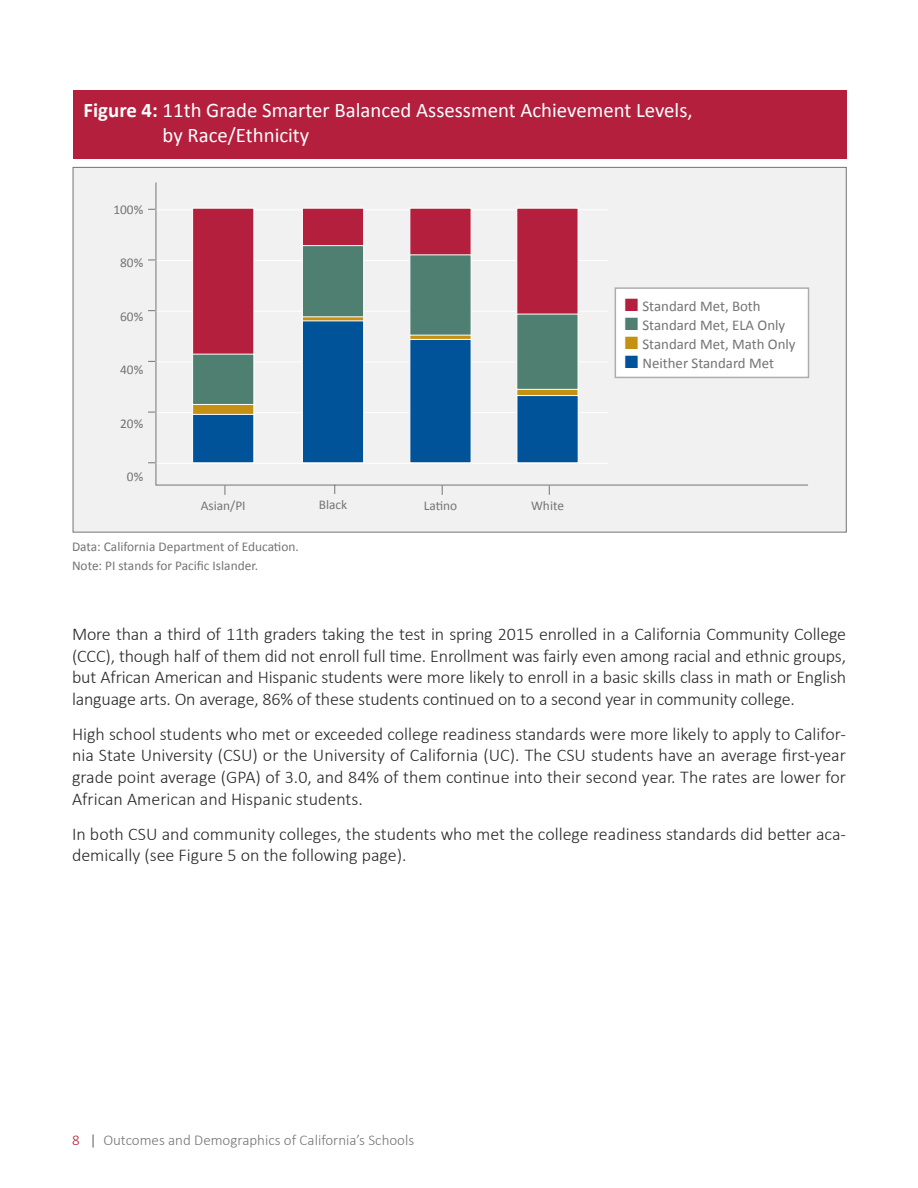
<style>
.page{position:relative;width:918px;height:1188px;background:#fff}
.page>*{position:absolute;margin:0;border:0;box-sizing:border-box;transform-origin:0 0}
.t1{font:20.85px/24.9px "Calibri";color:#fff}
.t2{font:300 18px/21.6px "Calibri";color:#292829;text-align:justify}
.t3{font:300 15px "Calibri";color:#737474}
.t4{font:14.85px "Calibri";color:#737474}
.t5{font:13.35px/19px "Calibri";color:#737474}
.s1{font-weight:700}
.s2{color:#b31f3c}
.s3{color:#4e7f71}
.s4{color:#c69113}
.s5{color:#005399}
.s6{color:#414042}
</style>
<div class="page">
<div style="left:73px;top:90px;width:774px;height:68px;background:#b31f3c"></div>
<div style="left:73px;top:167px;width:774px;height:366px;background:#f2f1f1;border:1px solid #737474"></div>
<svg style="left:155px;top:182px;width:654px;height:304px"></svg>
<div style="left:615px;top:287px;width:194px;height:91px;background:#fff;border:1px solid #aeacac"></div>
<div style="left:192px;top:208px;width:62px;height:255px;background:#b31f3c;border:1px solid #fff"></div>
<div style="left:302px;top:208px;width:62px;height:255px;background:#b31f3c;border:1px solid #fff"></div>
<div style="left:409px;top:208px;width:62px;height:255px;background:#b31f3c;border:1px solid #fff"></div>
<div style="left:516px;top:208px;width:62px;height:255px;background:#b31f3c;border:1px solid #fff"></div>
<div style="left:192px;top:354px;width:62px;height:109px;background:#4e7f71;border:1px solid #fff"></div>
<div style="left:302px;top:245px;width:62px;height:218px;background:#4e7f71;border:1px solid #fff"></div>
<div style="left:409px;top:254px;width:62px;height:209px;background:#4e7f71;border:1px solid #fff"></div>
<div style="left:516px;top:314px;width:62px;height:149px;background:#4e7f71;border:1px solid #fff"></div>
<div style="left:192px;top:404px;width:62px;height:59px;background:#c69113;border:1px solid #fff"></div>
<svg style="left:302px;top:316px;width:62px;height:5px"></svg>
<div style="left:409px;top:335px;width:62px;height:128px;background:linear-gradient(to right,#c69113,#c69113)"></div>
<div style="left:516px;top:389px;width:62px;height:74px;background:#c69113;border:1px solid #fff"></div>
<div style="left:192px;top:414px;width:62px;height:49px;background:#005399;border:1px solid #fff"></div>
<div style="left:302px;top:321px;width:62px;height:142px;background:#005399;border:1px solid #fff"></div>
<div style="left:409px;top:339px;width:62px;height:124px;background:#005399;border:1px solid #fff"></div>
<div style="left:517px;top:395px;width:62px;height:68px;background:#005399;border:1px solid #fff"></div>
<p class="t1" style="left:163px;top:98px;width:532px;text-indent:-79px"><span class="s1">Figure 4:</span> 11th Grade Smarter Balanced Assessment Achievement Levels, by Race/Ethnicity</p>
<p class="t5" style="left:113px;top:200px;width:31px">100%</p>
<p class="t5" style="left:120px;top:253px;width:25px">80%</p>
<p class="t5" style="left:120px;top:307px;width:25px">60%</p>
<p class="t5" style="left:120px;top:360px;width:25px">40%</p>
<p class="t5" style="left:120px;top:414px;width:25px">20%</p>
<p class="t5" style="left:127px;top:467px;width:18px">0%</p>
<p class="t5" style="left:201px;top:496px;width:46px">Asian/PI</p>
<p class="t5" style="left:319px;top:495px;width:30px">Black</p>
<p class="t5" style="left:424px;top:496px;width:35px">Latino</p>
<p class="t5" style="left:531px;top:496px;width:34px">White</p>
<p class="t5" style="left:72px;top:537px;width:228px">Data: California Department of Education.<br>Note: PI stands for Pacific Islander.</p>
<p class="t4" style="left:625px;top:296px;width:137px"><span class="s2">■</span> Standard Met, Both</p>
<p class="t4" style="left:625px;top:316px;width:162px"><span class="s3">■</span> Standard Met, ELA Only</p>
<p class="t4" style="left:625px;top:335px;width:172px"><span class="s4">■</span> Standard Met, Math Only</p>
<p class="t4" style="left:625px;top:354px;width:151px"><span class="s5">■</span> Neither Standard Met</p>
<p class="t2" style="left:72px;top:623px;width:776px">More than a third of 11th graders taking the test in spring 2015 enrolled in a California Community College (CCC), though half of them did not enroll full time. Enrollment was fairly even among racial and ethnic groups, but African American and Hispanic students were more likely to enroll in a basic skills class in math or English language arts. On average, 86% of these students continued on to a second year in community college.</p>
<p class="t2" style="left:72px;top:723px;width:776px">High school students who met or exceeded college readiness standards were more likely to apply to Califor&shy;nia State University (CSU) or the University of California (UC). The CSU students have an average first-year grade point average (GPA) of 3.0, and 84% of them continue into their second year. The rates are lower for African American and Hispanic students.</p>
<p class="t2" style="left:72px;top:823px;width:776px">In both CSU and community colleges, the students who met the college readiness standards did better aca&shy;demically (see Figure 5 on the following page).</p>
<p class="t3" style="left:72px;top:1131px;width:344px"><span class="s2">8</span> <span class="s6">|</span> Outcomes and Demographics of California’s Schools</p>
</div>
